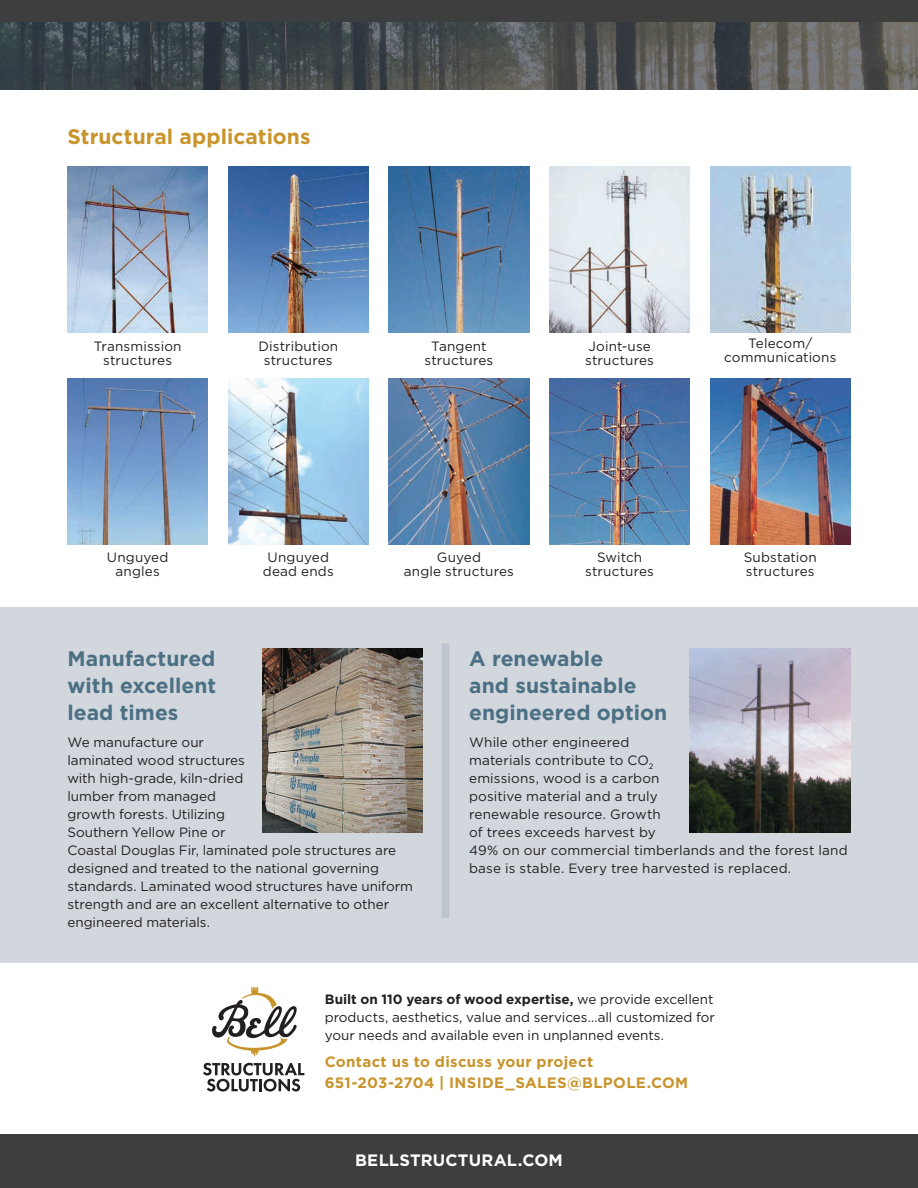
<style>
.page{position:relative;width:918px;height:1188px;background:#fff}
.page>*{position:absolute;margin:0;border:0;box-sizing:border-box;transform-origin:0 0}
.Subheads{font:700 21px/27px "Gotham";letter-spacing:.005em;color:#4c7083;text-align:justify}
.Subheads-2{font:700 21px "Gotham";letter-spacing:.005em;color:#c8942b}
.Bullet_Points{font:700 16.5px "Gotham";letter-spacing:.01em;color:#fff}
.Headlines{font:700 15px "Gotham";letter-spacing:.02em;color:#c8942b}
.Body{font:13.5px/18px "Gotham";color:#231f20}
.Capabilities{font:13.5px/13.5px "Gotham";letter-spacing:.01em;color:#231f20;text-align:center}
.s1{font-weight:700}
</style>
<div class="page">
<div style="left:0;top:608px;width:918px;height:355px;background:#d2d7de"></div>
<svg style="left:0;top:22px;width:918px;height:68px"></svg>
<div style="left:0;top:0;width:918px;height:22px;background:#3e3e3f"></div>
<div style="left:0;top:1134px;width:918px;height:54px;background:#3e3e3f"></div>
<img style="left:68px;top:166px;width:140px;height:167px">
<img style="left:228px;top:166px;width:141px;height:167px">
<img style="left:389px;top:166px;width:140px;height:167px">
<img style="left:549px;top:166px;width:141px;height:167px">
<img style="left:710px;top:166px;width:140px;height:167px">
<img style="left:68px;top:378px;width:140px;height:166px">
<img style="left:228px;top:378px;width:141px;height:166px">
<img style="left:389px;top:378px;width:140px;height:166px">
<img style="left:549px;top:378px;width:141px;height:166px">
<img style="left:710px;top:378px;width:140px;height:166px">
<div style="left:442px;top:644px;width:7px;height:274px;background:#bec5ce"></div>
<img style="left:262px;top:648px;width:161px;height:185px">
<img style="left:690px;top:648px;width:160px;height:185px">
<svg style="left:212px;top:987px;width:85px;height:69px"></svg>
<svg style="left:203px;top:1063px;width:101px;height:29px"></svg>
<p class="Subheads-2" style="left:68px;top:123px;width:245px">Structural applications</p>
<p class="Capabilities" style="left:94px;top:339px;width:89px">Transmission structures</p>
<p class="Capabilities" style="left:258px;top:339px;width:81px">Distribution structures</p>
<p class="Capabilities" style="left:425px;top:339px;width:70px">Tangent structures</p>
<p class="Capabilities" style="left:585px;top:339px;width:70px;text-align:left">Joint-use structures</p>
<p class="Capabilities" style="left:724px;top:336px;width:114px">Telecom/ communications</p>
<p class="Capabilities" style="left:107px;top:551px;width:63px">Unguyed angles</p>
<p class="Capabilities" style="left:263px;top:551px;width:72px">Unguyed dead ends</p>
<p class="Capabilities" style="left:404px;top:551px;width:112px">Guyed<br>angle structures</p>
<p class="Capabilities" style="left:585px;top:551px;width:70px">Switch structures</p>
<p class="Capabilities" style="left:744px;top:551px;width:74px;text-align:left">Substation structures</p>
<p class="Subheads" style="left:68px;top:645px;width:150px">Manufactured with excellent lead times</p>
<p class="Body" style="left:68px;top:733px;width:347px">We manufacture our<br>laminated wood structures<br>with high-grade, kiln-dried<br>lumber from managed<br>growth forests. Utilizing<br>Southern Yellow Pine or<br>Coastal Douglas Fir, laminated pole structures are designed and treated to the national governing standards. Laminated wood structures have uniform strength and are an excellent alternative to other engineered materials.</p>
<p class="Subheads" style="left:469px;top:645px;width:200px;text-align:left">A renewable<br>and sustainable engineered option</p>
<p class="Body" style="left:469px;top:733px;width:380px">While other engineered<br>materials contribute to CO<sub>2<br></sub>emissions, wood is a carbon<br>positive material and a truly<br>renewable resource. Growth<br>of trees exceeds harvest by<br>49% on our commercial timberlands and the forest land base is stable. Every tree harvested is replaced.</p>
<p class="Body" style="left:325px;top:990px;width:392px;text-align:justify"><span class="s1">Built on 110 years of wood expertise,</span> we provide excellent products, aesthetics, value and services…all customized for your needs and available even in unplanned events.</p>
<p class="Headlines" style="left:325px;top:1052px;width:270px">Contact us to discuss your project</p>
<p class="Headlines" style="left:325px;top:1073px;width:365px">651-203-2704 | INSIDE_SALES@BLPOLE.COM</p>
<p class="Bullet_Points" style="left:355px;top:1149px;width:209px">BELLSTRUCTURAL.COM</p>
</div>
